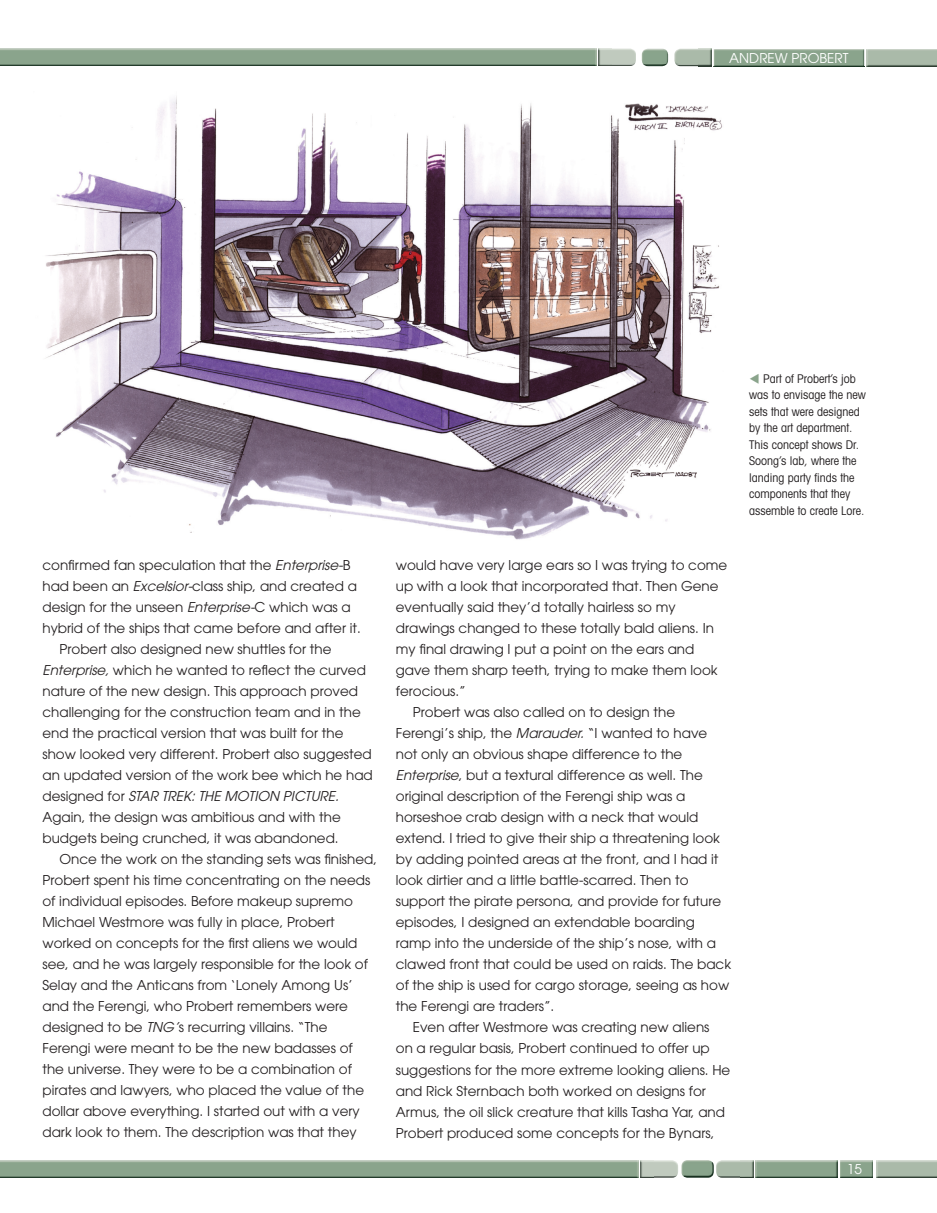
<style>
.page{position:relative;width:937px;height:1213px;background:#fff}
.page>*{position:absolute;margin:0;border:0;box-sizing:border-box;transform-origin:0 0}
.t1{font:13.5px "Avant Garde LT";color:#231f20}
.t2{font:italic 13.5px "Avant Garde LT";color:#231f20}
.t3{font:13.5px "Avant Garde";color:#fff}
.t4{font:condensed 12px/16.5px "Avant Garde LT";color:#231f20}
.s1{font-style:italic}
.s2{font-style:normal}
.s3{color:#8aa48c}
</style>
<div class="page">
<img style="left:717px;top:1175px;width:23px;height:2px">
<img style="left:716px;top:1160px;width:37px;height:15px">
<svg style="left:740px;top:1175px;width:13px;height:2px"></svg>
<img style="left:755px;top:1160px;width:81px;height:18px">
<img style="left:840px;top:1160px;width:32px;height:18px">
<img style="left:876px;top:1160px;width:60px;height:18px">
<img style="left:653px;top:1160px;width:24px;height:17px">
<svg style="left:640px;top:1175px;width:13px;height:2px"></svg>
<img style="left:640px;top:1160px;width:13px;height:15px">
<img style="left:0;top:1160px;width:638px;height:18px">
<svg style="left:712px;top:1162px;width:1px;height:12px"></svg>
<img style="left:681px;top:1160px;width:31px;height:17px">
<img style="left:0;top:49px;width:596px;height:17px">
<img style="left:674px;top:49px;width:37px;height:16px">
<svg style="left:677px;top:65px;width:34px;height:1px"></svg>
<img style="left:713px;top:49px;width:150px;height:18px">
<img style="left:766px;top:53px;width:80px;height:10px">
<img style="left:866px;top:49px;width:70px;height:17px">
<svg style="left:644px;top:49px;width:21px;height:1px"></svg>
<img style="left:641px;top:50px;width:26px;height:16px">
<img style="left:611px;top:49px;width:24px;height:17px">
<svg style="left:598px;top:64px;width:13px;height:2px"></svg>
<img style="left:598px;top:49px;width:13px;height:15px">
<img style="left:46px;top:96px;width:676px;height:444px">
<p class="t3" style="left:765px;top:50px;width:82px">NCC-1701-D</p>
<p class="t3" style="left:729px;top:50px;width:121px">ANDREW PROBERT</p>
<p class="t1" style="left:42px;top:557px;width:309px">confirmed fan speculation that the <span class="s1">Enterprise-</span>B</p>
<p class="t1" style="left:42px;top:578px;width:316px">had been an <span class="s1">Excelsior-</span>class ship, and created a</p>
<p class="t1" style="left:42px;top:599px;width:310px">design for the unseen <span class="s1">Enterprise-</span>C which was a</p>
<p class="t1" style="left:42px;top:620px;width:320px">hybrid of the ships that came before and after it.</p>
<p class="t1" style="left:59px;top:641px;width:273px">Probert also designed new shuttles for the</p>
<p class="t1" style="left:42px;top:662px;width:325px"><span class="s1">Enterprise,</span> which he wanted to reflect the curved</p>
<p class="t1" style="left:42px;top:683px;width:317px">nature of the new design. This approach proved</p>
<p class="t1" style="left:42px;top:704px;width:320px">challenging for the construction team and in the</p>
<p class="t1" style="left:42px;top:725px;width:302px">end the practical version that was built for the</p>
<p class="t1" style="left:42px;top:746px;width:330px">show looked very different. Probert also suggested</p>
<p class="t1" style="left:42px;top:767px;width:332px">an updated version of the work bee which he had</p>
<p class="t2" style="left:42px;top:788px;width:297px"><span class="s2">designed for</span> STAR TREK: THE MOTION PICTURE.</p>
<p class="t1" style="left:42px;top:809px;width:300px">Again, the design was ambitious and with the</p>
<p class="t1" style="left:42px;top:830px;width:297px">budgets being crunched, it was abandoned.</p>
<p class="t1" style="left:59px;top:851px;width:319px">Once the work on the standing sets was finished,</p>
<p class="t1" style="left:42px;top:872px;width:329px">Probert spent his time concentrating on the needs</p>
<p class="t1" style="left:42px;top:893px;width:312px">of individual episodes. Before makeup supremo</p>
<p class="t1" style="left:42px;top:914px;width:293px">Michael Westmore was fully in place, Probert</p>
<p class="t1" style="left:42px;top:935px;width:316px">worked on concepts for the first aliens we would</p>
<p class="t1" style="left:42px;top:956px;width:327px">see, and he was largely responsible for the look of</p>
<p class="t1" style="left:42px;top:977px;width:312px">Selay and the Anticans from ‘Lonely Among Us’</p>
<p class="t1" style="left:42px;top:998px;width:307px">and the Ferengi, who Probert remembers were</p>
<p class="t1" style="left:42px;top:1019px;width:286px">designed to be <span class="s1">TNG’</span>s recurring villains. “The</p>
<p class="t1" style="left:42px;top:1040px;width:311px">Ferengi were meant to be the new badasses of</p>
<p class="t1" style="left:42px;top:1061px;width:311px">the universe. They were to be a combination of</p>
<p class="t1" style="left:42px;top:1082px;width:323px">pirates and lawyers, who placed the value of the</p>
<p class="t1" style="left:42px;top:1103px;width:318px">dollar above everything. I started out with a very</p>
<p class="t1" style="left:42px;top:1124px;width:315px">dark look to them. The description was that they</p>
<p class="t4" style="left:748px;top:370px;width:118px"><span class="s3">▼</span> Part of Probert’s job was to envisage the new sets that were designed by the art department.<br>This concept shows Dr.<br>Soong’s lab, where the landing party finds the components that they assemble to create Lore.</p>
<p class="t1" style="left:395px;top:557px;width:333px">would have very large ears so I was trying to come</p>
<p class="t1" style="left:395px;top:578px;width:324px">up with a look that incorporated that. Then Gene</p>
<p class="t1" style="left:395px;top:599px;width:281px">eventually said they’d totally hairless so my</p>
<p class="t1" style="left:395px;top:620px;width:319px">drawings changed to these totally bald aliens. In</p>
<p class="t1" style="left:395px;top:641px;width:300px">my final drawing I put a point on the ears and</p>
<p class="t1" style="left:395px;top:662px;width:323px">gave them sharp teeth, trying to make them look</p>
<p class="t1" style="left:395px;top:683px;width:71px">ferocious.”</p>
<p class="t1" style="left:412px;top:704px;width:264px">Probert was also called on to design the</p>
<p class="t1" style="left:395px;top:725px;width:313px">Ferengi’s ship, the <span class="s1">Marauder.</span> “I wanted to have</p>
<p class="t1" style="left:395px;top:746px;width:288px">not only an obvious shape difference to the</p>
<p class="t1" style="left:395px;top:767px;width:308px"><span class="s1">Enterprise</span>, but a textural difference as well. The</p>
<p class="t1" style="left:395px;top:788px;width:291px">original description of the Ferengi ship was a</p>
<p class="t1" style="left:395px;top:809px;width:304px">horseshoe crab design with a neck that would</p>
<p class="t1" style="left:395px;top:830px;width:325px">extend. I tried to give their ship a threatening look</p>
<p class="t1" style="left:395px;top:851px;width:324px">by adding pointed areas at the front, and I had it</p>
<p class="t1" style="left:395px;top:872px;width:294px">look dirtier and a little battle-scarred. Then to</p>
<p class="t1" style="left:395px;top:893px;width:327px">support the pirate persona, and provide for future</p>
<p class="t1" style="left:395px;top:914px;width:300px">episodes, I designed an extendable boarding</p>
<p class="t1" style="left:395px;top:935px;width:322px">ramp into the underside of the ship’s nose, with a</p>
<p class="t1" style="left:395px;top:956px;width:336px">clawed front that could be used on raids. The back</p>
<p class="t1" style="left:395px;top:977px;width:335px">of the ship is used for cargo storage, seeing as how</p>
<p class="t1" style="left:395px;top:998px;width:160px">the Ferengi are traders”.</p>
<p class="t1" style="left:412px;top:1019px;width:298px">Even after Westmore was creating new aliens</p>
<p class="t1" style="left:395px;top:1040px;width:315px">on a regular basis, Probert continued to offer up</p>
<p class="t1" style="left:395px;top:1061px;width:336px">suggestions for the more extreme looking aliens. He</p>
<p class="t1" style="left:395px;top:1082px;width:311px">and Rick Sternbach both worked on designs for</p>
<p class="t1" style="left:395px;top:1103px;width:330px">Armus, the oil slick creature that kills Tasha Yar, and</p>
<p class="t1" style="left:395px;top:1124px;width:320px">Probert produced some concepts for the Bynars,</p>
<p class="t3" style="left:846px;top:1161px;width:16px">15</p>
</div>
